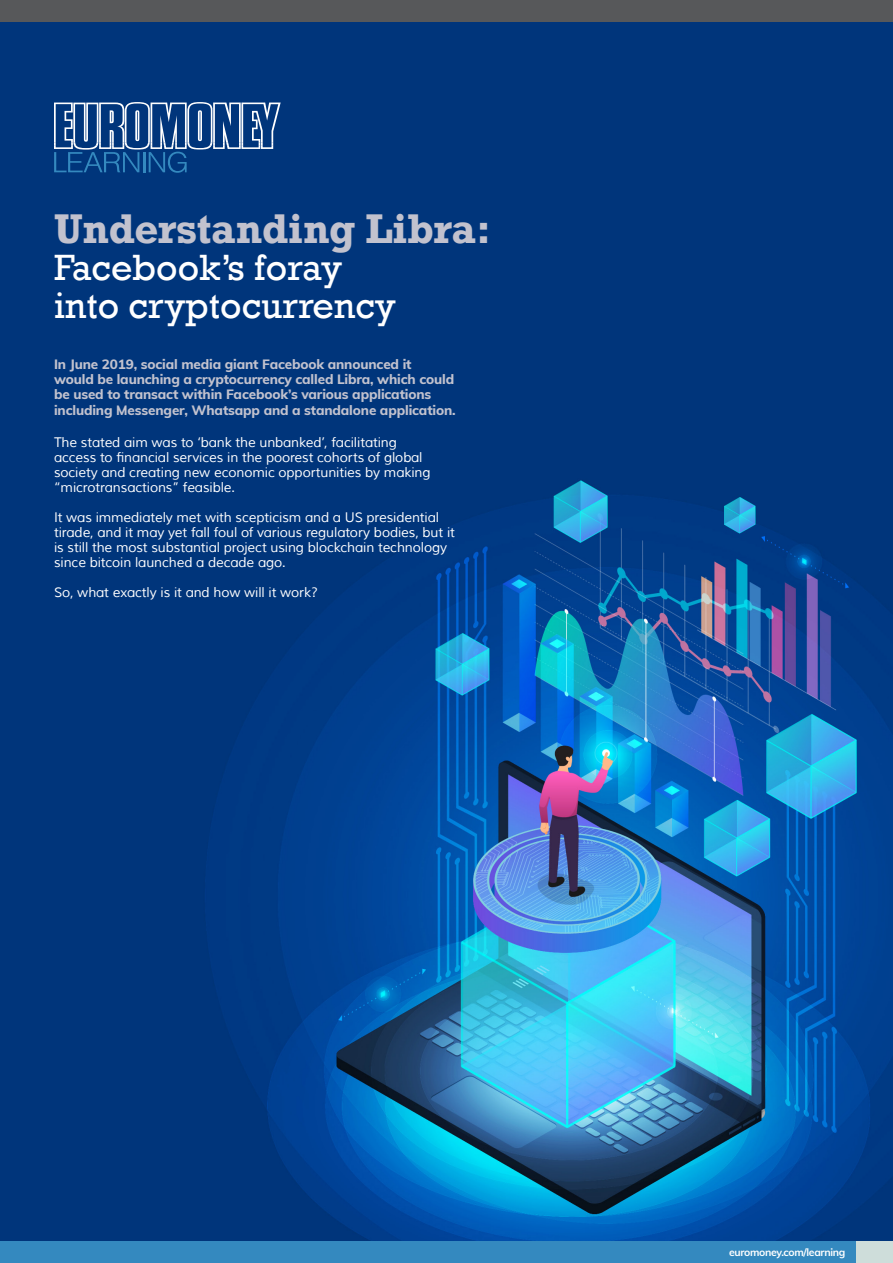
<style>
.page{position:relative;width:893px;height:1263px;background:#fff}
.page>*{position:absolute;margin:0;border:0;box-sizing:border-box;transform-origin:0 0}
.t1{font:700 39px "Rockwell";letter-spacing:-.01em;color:#c2c2ce}
.t2{font:37.5px/37.5px "Rockwell";color:#fff}
.t3{font:13.5px/15px "Muli";letter-spacing:-.01em;color:#fff}
.t4{font:800 13.5px/15px "Muli";letter-spacing:-.01em;color:#c2c2ce}
.t5{font:700 10.5px "Muli";letter-spacing:-.03em;color:#fff}
</style>
<div class="page">
<img style="left:0;top:22px;width:893px;height:1219px">
<svg style="left:54px;top:102px;width:227px;height:71px;background:#2e5b95"></svg>
<div style="left:0;top:1241px;width:893px;height:22px;background:#3489bf"></div>
<div style="left:857px;top:1241px;width:36px;height:22px;background:#ceddda"></div>
<div style="left:0;top:0;width:893px;height:22px;background:#57585a"></div>
<p class="t1" style="left:54px;top:203px;width:439px">Understanding Libra:</p>
<p class="t2" style="left:54px;top:250px;width:343px">Facebook’s foray into cryptocurrency</p>
<p class="t4" style="left:54px;top:355px;width:402px">In June 2019, social media giant Facebook announced it would be launching a cryptocurrency called Libra, which could be used to transact within Facebook’s various applications</p>
<p class="t4" style="left:54px;top:402px;width:403px">including Messenger, Whatsapp and a standalone application.</p>
<p class="t3" style="left:54px;top:435px;width:378px">The stated aim was to ‘bank the unbanked’, facilitating access to financial services in the poorest cohorts of global society and creating new economic opportunities by making “microtransactions” feasible.</p>
<p class="t3" style="left:54px;top:510px;width:402px">It was immediately met with scepticism and a US presidential tirade, and it may yet fall foul of various regulatory bodies, but it is still the most substantial project using blockchain technology since bitcoin launched a decade ago.</p>
<p class="t3" style="left:54px;top:585px;width:265px">So, what exactly is it and how will it work?</p>
<p class="t5" style="left:729px;top:1244px;width:118px">euromoney.com/learning</p>
</div>
